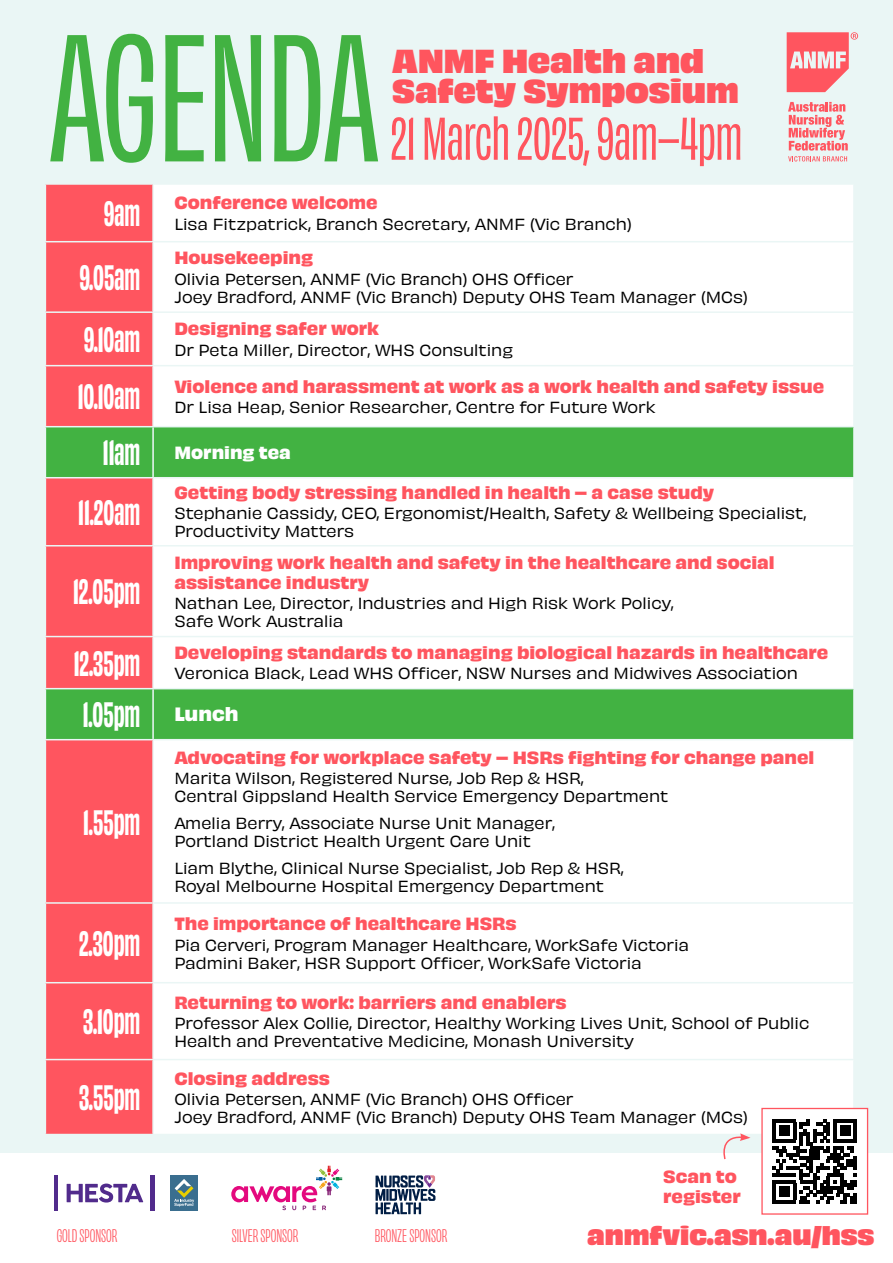
<style>
.page{position:relative;width:893px;height:1263px;background:#fff}
.page>*{position:absolute;margin:0;border:0;box-sizing:border-box;transform-origin:0 0}
.t1{font:500 condensed 56.1px "Obviously";color:#ff555e}
.t2{font:700 condensed 33px "Obviously";color:#fff}
.t3{font:31.05px/30px "Obviously Blck";color:#ff555e}
.t4{font:24.45px "Obviously Blck";color:#ff555f}
.t5{font:condensed 17.1px "Obviously";color:#ff555f}
.t6{font:700 16.5px/19.8px "Obviously";color:#ff555f}
.t7{font:700 16.5px "Obviously";color:#fff}
.t8{font:15px/18px "Obviously";color:#000}
.s1{font-stretch:condensed;font-size:33px}
</style>
<div class="page">
<div style="left:0;top:0;width:893px;height:1152px;background:#eaf6f5"></div>
<svg style="left:231px;top:1166px;width:111px;height:44px"></svg>
<svg style="left:376px;top:1175px;width:59px;height:39px"></svg>
<hr style="left:54px;top:1175px;width:4px;height:36px;background:#512b8c">
<hr style="left:150px;top:1175px;width:4px;height:36px;background:#512b8c">
<svg style="left:67px;top:1183px;width:76px;height:19px"></svg>
<div style="left:170px;top:1175px;width:28px;height:36px;background:#3a6e8f"></div>
<svg style="left:174px;top:1179px;width:20px;height:27px"></svg>
<svg style="left:50px;top:34px;width:328px;height:129px"></svg>
<svg style="left:788px;top:102px;width:60px;height:59px"></svg>
<svg style="left:787px;top:32px;width:71px;height:60px"></svg>
<div style="left:46px;top:185px;width:106px;height:949px;background:#ff555f"></div>
<div style="left:154px;top:185px;width:699px;height:949px;background:#fff"></div>
<svg style="left:46px;top:427px;width:106px;height:312px;background:#c27457"></svg>
<svg style="left:154px;top:427px;width:699px;height:312px;background:#c2e6c2"></svg>
<hr style="left:45px;top:241px;width:108px;height:1px;background:#eaf6f5">
<hr style="left:153px;top:241px;width:702px;height:1px;background:#eaf6f5">
<hr style="left:45px;top:311px;width:108px;height:2px;background:#eaf6f5">
<hr style="left:153px;top:311px;width:702px;height:2px;background:#eaf6f5">
<hr style="left:45px;top:365px;width:108px;height:1px;background:#eaf6f5">
<hr style="left:153px;top:365px;width:702px;height:1px;background:#eaf6f5">
<hr style="left:45px;top:426px;width:108px;height:1px;background:#eaf6f5">
<hr style="left:153px;top:426px;width:702px;height:1px;background:#eaf6f5">
<hr style="left:45px;top:477px;width:108px;height:1px;background:#eaf6f5">
<hr style="left:153px;top:477px;width:702px;height:1px;background:#eaf6f5">
<hr style="left:45px;top:545px;width:108px;height:1px;background:#eaf6f5">
<hr style="left:153px;top:545px;width:702px;height:1px;background:#eaf6f5">
<hr style="left:45px;top:636px;width:108px;height:1px;background:#eaf6f5">
<hr style="left:153px;top:636px;width:702px;height:1px;background:#eaf6f5">
<hr style="left:45px;top:688px;width:108px;height:1px;background:#eaf6f5">
<hr style="left:153px;top:688px;width:702px;height:1px;background:#eaf6f5">
<hr style="left:45px;top:739px;width:108px;height:1px;background:#eaf6f5">
<hr style="left:153px;top:739px;width:702px;height:1px;background:#eaf6f5">
<hr style="left:45px;top:902px;width:108px;height:2px;background:#eaf6f5">
<hr style="left:153px;top:902px;width:702px;height:2px;background:#eaf6f5">
<hr style="left:45px;top:982px;width:108px;height:1px;background:#eaf6f5">
<hr style="left:153px;top:982px;width:702px;height:1px;background:#eaf6f5">
<hr style="left:45px;top:1059px;width:108px;height:1px;background:#eaf6f5">
<hr style="left:153px;top:1059px;width:702px;height:1px;background:#eaf6f5">
<div style="left:762px;top:1108px;width:105px;height:106px;background:#fff"></div>
<svg style="left:773px;top:1119px;width:84px;height:84px"></svg>
<hr style="left:773px;top:1200px;width:23px;height:3px;background:#000">
<div style="left:779px;top:1186px;width:10px;height:11px;background:#000"></div>
<div style="left:761px;top:1108px;width:107px;height:107px;border:1px solid #ff555f"></div>
<svg style="left:718px;top:1133px;width:32px;height:27px"></svg>
<h3 class="t3" style="left:392px;top:43px;width:348px">ANMF Health and<br>Safety Symposium</h3>
<h1 class="t1" style="left:391px;top:100px;width:353px">21 March 2025, 9am–4pm</h1>
<h2 class="t2" style="left:104px;top:190px;width:38px">9AM</h2>
<p class="t6" style="left:174px;top:192px;width:205px">Conference welcome</p>
<p class="t8" style="left:174px;top:213px;width:459px">Lisa Fitzpatrick, Branch Secretary, ANMF (Vic Branch)</p>
<h2 class="t2" style="left:79px;top:254px;width:62px">9.05AM</h2>
<p class="t6" style="left:174px;top:247px;width:140px">Housekeeping</p>
<p class="t8" style="left:174px;top:269px;width:575px">Olivia Petersen, ANMF (Vic Branch) OHS Officer<br>Joey Bradford, ANMF (Vic Branch) Deputy OHS Team Manager (MCs)</p>
<h2 class="t2" style="left:84px;top:316px;width:58px">9.10AM</h2>
<p class="t6" style="left:174px;top:318px;width:206px">Designing safer work</p>
<p class="t8" style="left:174px;top:340px;width:340px">Dr Peta Miller, Director, WHS Consulting</p>
<h2 class="t2" style="left:78px;top:373px;width:64px">10.10AM</h2>
<p class="t6" style="left:174px;top:375px;width:652px">Violence and harassment at work as a work health and safety issue</p>
<p class="t8" style="left:174px;top:397px;width:483px">Dr Lisa Heap, Senior Researcher, Centre for Future Work</p>
<p class="t7" style="left:103px;top:439px;width:190px"><span class="s1">11AM</span> Morning tea</p>
<h2 class="t2" style="left:78px;top:489px;width:64px">11.20AM</h2>
<p class="t6" style="left:174px;top:481px;width:541px">Getting body stressing handled in health – a case study</p>
<p class="t8" style="left:174px;top:503px;width:633px">Stephanie Cassidy, CEO, Ergonomist/Health, Safety &amp; Wellbeing Specialist,<br>Productivity Matters</p>
<h2 class="t2" style="left:73px;top:568px;width:69px">12.05PM</h2>
<p class="t6" style="left:174px;top:551px;width:602px">Improving work health and safety in the healthcare and social assistance industry</p>
<p class="t8" style="left:174px;top:593px;width:501px">Nathan Lee, Director, Industries and High Risk Work Policy,<br>Safe Work Australia</p>
<h2 class="t2" style="left:74px;top:640px;width:68px">12.35PM</h2>
<p class="t6" style="left:174px;top:641px;width:655px">Developing standards to managing biological hazards in healthcare</p>
<p class="t8" style="left:174px;top:663px;width:625px">Veronica Black, Lead WHS Officer, NSW Nurses and Midwives Association</p>
<h2 class="t2" style="left:83px;top:691px;width:157px">1.05PM <sup>Lunch</sup></h2>
<h2 class="t2" style="left:83px;top:799px;width:59px">1.55PM</h2>
<h2 class="t2" style="left:79px;top:920px;width:63px">2.30PM</h2>
<h2 class="t2" style="left:83px;top:998px;width:59px">3.10PM</h2>
<h2 class="t2" style="left:79px;top:1074px;width:63px">3.55PM</h2>
<p class="t6" style="left:174px;top:746px;width:642px">Advocating for workplace safety – HSRs fighting for change panel</p>
<p class="t8" style="left:174px;top:768px;width:496px">Marita Wilson, Registered Nurse, Job Rep &amp; HSR,<br>Central Gippsland Health Service Emergency Department</p>
<p class="t8" style="left:174px;top:813px;width:382px">Amelia Berry, Associate Nurse Unit Manager,<br>Portland District Health Urgent Care Unit</p>
<p class="t8" style="left:174px;top:857px;width:451px">Liam Blythe, Clinical Nurse Specialist, Job Rep &amp; HSR,<br>Royal Melbourne Hospital Emergency Department</p>
<p class="t6" style="left:174px;top:912px;width:344px">The importance of healthcare HSRs</p>
<p class="t8" style="left:174px;top:934px;width:516px">Pia Cerveri, Program Manager Healthcare, WorkSafe Victoria<br>Padmini Baker, HSR Support Officer, WorkSafe Victoria</p>
<p class="t6" style="left:174px;top:991px;width:394px">Returning to work: barriers and enablers</p>
<p class="t8" style="left:174px;top:1013px;width:636px">Professor Alex Collie, Director, Healthy Working Lives Unit, School of Public<br>Health and Preventative Medicine, Monash University</p>
<p class="t6" style="left:174px;top:1067px;width:157px">Closing address</p>
<p class="t8" style="left:174px;top:1089px;width:575px">Olivia Petersen, ANMF (Vic Branch) OHS Officer<br>Joey Bradford, ANMF (Vic Branch) Deputy OHS Team Manager (MCs)</p>
<p class="t6" style="left:663px;top:1165px;width:79px">Scan to register</p>
<p class="t5" style="left:57px;top:1224px;width:62px">GOLD SPONSOR</p>
<p class="t5" style="left:232px;top:1224px;width:68px">SILVER SPONSOR</p>
<p class="t5" style="left:375px;top:1224px;width:74px">BRONZE SPONSOR</p>
<h3 class="t4" style="left:587px;top:1216px;width:289px">anmfvic.asn.au/hss</h3>
</div>
